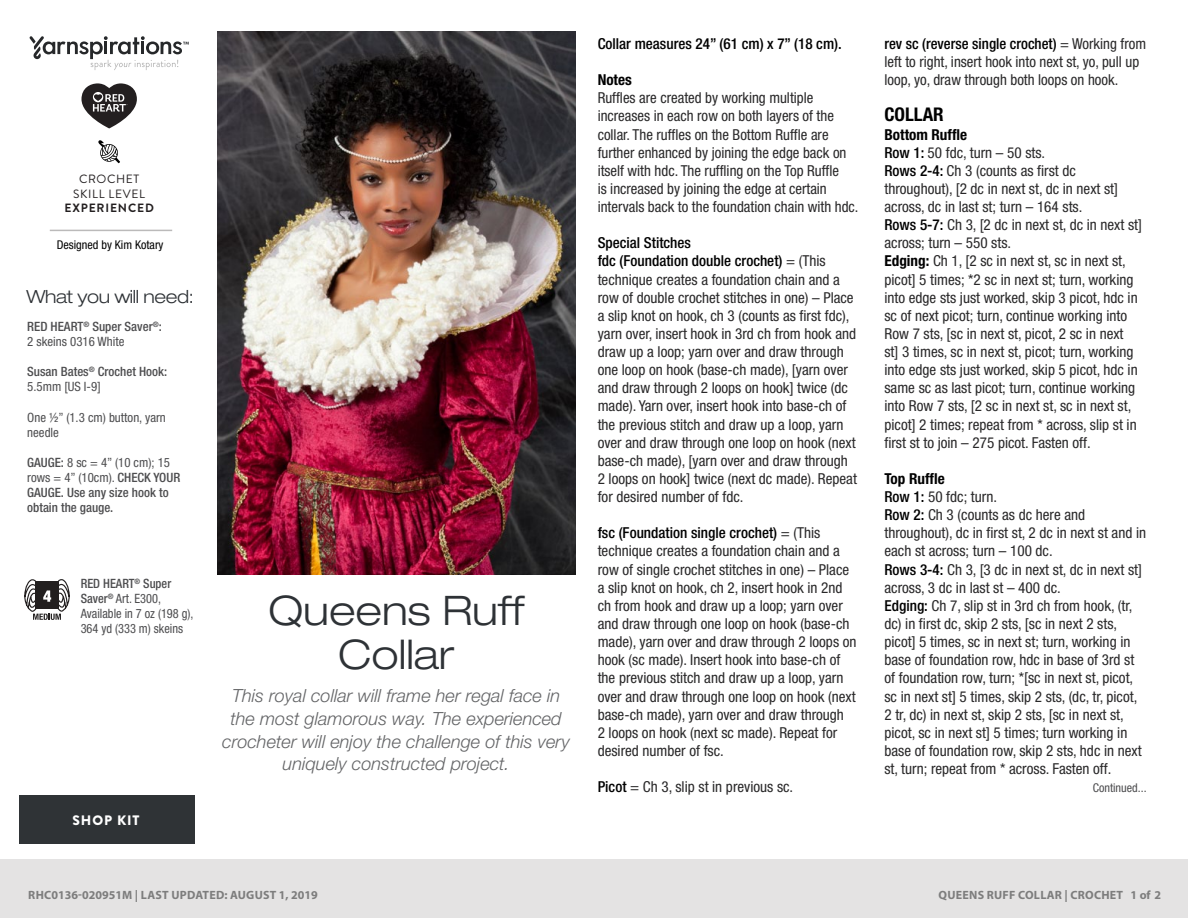
<style>
.page{position:relative;width:1188px;height:918px;background:#fff}
.page>*{position:absolute;margin:0;border:0;box-sizing:border-box;transform-origin:0 0}
.t1{font:300 expanded 40.8px/43.8px "Helvetica Neue LT Std";color:#2e3236;text-align:center}
.t2{font:700 condensed 18.9px "Helvetica Neue LT Std";color:#000}
.t3{font:italic 300 18.15px/22.6px "Helvetica Neue LT Std";color:#636466;text-align:center}
.t4{font:300 expanded 18.15px "Helvetica Neue LT Std";letter-spacing:-.02em;color:#2e3236}
.t5{font:condensed 15.15px/18.1px "Helvetica Neue LT Std";color:#292829}
.t6{font:500 condensed 15.15px "Helvetica Neue LT Std";color:#000}
.t7{font:900 13.65px "Brandon Grotesque";letter-spacing:.065em;color:#fff}
.t8{font:500 condensed 12.9px/15.1px "Helvetica Neue LT Std";color:#4d4d4f}
.t9{font:condensed 12.9px/15.1px "Helvetica Neue LT Std";color:#4d4d4f;scale:.96 1}
.t10{font:condensed 12.9px/15.1px "Helvetica Neue LT Std";color:#4d4d4f}
.t11{font:condensed 12.15px "Helvetica Neue LT Std";color:#000}
.t12{font:condensed 12.15px "Helvetica Neue LT Std";color:#4d4d4f}
.t13{font:700 12px "Myriad Pro";letter-spacing:.02em;color:#7d7d7d}
.Skill_Level{font:12px "Brandon Grotesque";letter-spacing:.05em;color:#231f20}
.Skill_Level-2{font:700 12px "Brandon Grotesque";letter-spacing:.07em;color:#231f20}
.s1{font-weight:400}
.s2{font-weight:500}
.s3{font-weight:700;color:#000}
.s4{font-weight:500;color:#000}
</style>
<div class="page">
<svg style="left:24px;top:579px;width:46px;height:41px"></svg>
<img style="left:218px;top:31px;width:357px;height:544px">
<div style="left:0;top:860px;width:1188px;height:58px;background:#e4e3e3"></div>
<svg style="left:98px;top:140px;width:22px;height:23px"></svg>
<svg style="left:30px;top:36px;width:159px;height:34px"></svg>
<svg style="left:81px;top:83px;width:56px;height:45px"></svg>
<hr style="left:50px;top:230px;width:122px;height:1px;background:#bbbaba">
<div style="left:19px;top:795px;width:175px;height:48px;background:#2f3336"></div>
<p class="Skill_Level" style="left:79px;top:171px;width:62px">CROCHET</p>
<p class="Skill_Level" style="left:73px;top:185px;width:73px">SKILL LEVEL</p>
<p class="Skill_Level-2" style="left:64px;top:200px;width:91px">EXPERIENCED</p>
<p class="t11" style="left:57px;top:238px;width:108px">Designed by Kim Kotary</p>
<p class="t4" style="left:26px;top:286px;width:169px">What you will need:</p>
<p class="t8" style="left:27px;top:319px;width:136px">RED HEART<sup>®</sup> Super Saver<sup>®</sup>:<br><span class="s1">2 skeins 0316 White</span></p>
<p class="t8" style="left:27px;top:364px;width:142px">Susan Bates<sup>®</sup> Crochet Hook:<br><span class="s1">5.5mm [US I-9]</span></p>
<p class="t10" style="left:27px;top:409px;width:140px">One ½” (1.3 cm) button, yarn needle</p>
<p class="t10" style="left:27px;top:455px;width:144px"><span class="s2">GAUGE:</span> 8 sc = 4” (10 cm); 15</p>
<p class="t8" style="left:27px;top:470px;width:155px"><span class="s1">rows = 4” (10cm).</span> CHECK YOUR<br>GAUGE. Use any size hook to obtain the gauge.</p>
<p class="t9" style="left:81px;top:576px;width:119px"><span class="s2">RED HEART</span><sup>®</sup> <span class="s2">Super<br>Saver</span><sup>®</sup> Art. E300,<br>Available in 7 oz (198 g),<br>364 yd (333 m) skeins</p>
<p class="t7" style="left:72px;top:810px;width:69px">SHOP KIT</p>
<p class="t1" style="left:268px;top:589px;width:257px">Queens Ruff<br>Collar</p>
<p class="t3" style="left:222px;top:684px;width:349px">This royal collar will frame her regal face in the most glamorous way. The experienced crocheter will enjoy the challenge of this very uniquely constructed project.</p>
<p class="t13" style="left:28px;top:887px;width:291px">RHC0136-020951M | LAST UPDATED: AUGUST 1, 2019</p>
<p class="t6" style="left:598px;top:35px;width:246px">Collar measures 24” (61 cm) x 7” (18 cm).</p>
<p class="t5" style="left:598px;top:71px;width:262px"><span class="s3">Notes<br></span>Ruffles are created by working multiple increases in each row on both layers of the collar. The ruffles on the Bottom Ruffle are further enhanced by joining the edge back on itself with hdc. The ruffling on the Top Ruffle<br>is increased by joining the edge at certain intervals back to the foundation chain with hdc.</p>
<p class="t5" style="left:598px;top:234px;width:261px"><span class="s4">Special Stitches<br>fdc (Foundation double crochet)</span> = (This technique creates a foundation chain and a row of double crochet stitches in one) – Place a slip knot on hook, ch 3 (counts as first fdc), yarn over, insert hook in 3rd ch from hook and draw up a loop; yarn over and draw through one loop on hook (base-ch made), [yarn over and draw through 2 loops on hook] twice (dc made). Yarn over, insert hook into base-ch of the previous stitch and draw up a loop, yarn over and draw through one loop on hook (next base-ch made), [yarn over and draw through 2 loops on hook] twice (next dc made). Repeat for desired number of fdc.</p>
<p class="t5" style="left:598px;top:524px;width:260px"><span class="s4">fsc (Foundation single crochet)</span> = (This technique creates a foundation chain and a row of single crochet stitches in one) – Place a slip knot on hook, ch 2, insert hook in 2nd ch from hook and draw up a loop; yarn over and draw through one loop on hook (base-ch made), yarn over and draw through 2 loops on hook (sc made). Insert hook into base-ch of the previous stitch and draw up a loop, yarn over and draw through one loop on hook (next base-ch made), yarn over and draw through<br>2 loops on hook (next sc made). Repeat for desired number of fsc.</p>
<p class="t5" style="left:598px;top:778px;width:197px"><span class="s4">Picot</span> = Ch 3, slip st in previous sc.</p>
<p class="t5" style="left:884px;top:34px;width:263px"><span class="s4">rev sc (reverse single crochet)</span> = Working from left to right, insert hook into next st, yo, pull up loop, yo, draw through both loops on hook.</p>
<p class="t2" style="left:884px;top:103px;width:61px">COLLAR</p>
<p class="t5" style="left:884px;top:125px;width:259px"><span class="s3">Bottom Ruffle<br></span><span class="s4">Row 1:</span> 50 fdc, turn – 50 sts.<br><span class="s4">Rows 2-4:</span> Ch 3 (counts as first dc throughout), [2 dc in next st, dc in next st] across, dc in last st; turn – 164 sts.<br><span class="s4">Rows 5-7:</span> Ch 3, [2 dc in next st, dc in next st] across; turn – 550 sts.<br><span class="s3">Edging:</span> Ch 1, [2 sc in next st, sc in next st, picot] 5 times; *2 sc in next st; turn, working into edge sts just worked, skip 3 picot, hdc in sc of next picot; turn, continue working into Row 7 sts, [sc in next st, picot, 2 sc in next<br>st] 3 times, sc in next st, picot; turn, working into edge sts just worked, skip 5 picot, hdc in same sc as last picot; turn, continue working into Row 7 sts, [2 sc in next st, sc in next st, picot] 2 times; repeat from * across, slip st in first st to join – 275 picot. Fasten off.</p>
<p class="t5" style="left:884px;top:469px;width:263px"><span class="s3">Top Ruffle<br></span><span class="s4">Row 1:</span> 50 fdc; turn.<br><span class="s4">Row 2:</span> Ch 3 (counts as dc here and throughout), dc in first st, 2 dc in next st and in each st across; turn – 100 dc.<br><span class="s4">Rows 3-4:</span> Ch 3, [3 dc in next st, dc in next st] across, 3 dc in last st – 400 dc.<br><span class="s4">Edging:</span> Ch 7, slip st in 3rd ch from hook, (tr, dc) in first dc, skip 2 sts, [sc in next 2 sts, picot] 5 times, sc in next st; turn, working in base of foundation row, hdc in base of 3rd st of foundation row, turn; *[sc in next st, picot, sc in next st] 5 times, skip 2 sts, (dc, tr, picot, 2 tr, dc) in next st, skip 2 sts, [sc in next st, picot, sc in next st] 5 times; turn working in base of foundation row, skip 2 sts, hdc in next st, turn; repeat from * across. Fasten off.</p>
<p class="t12" style="left:1093px;top:781px;width:55px">Continued...</p>
<p class="t13" style="left:939px;top:887px;width:224px">QUEENS RUFF COLLAR | CROCHET 1 of 2</p>
</div>
